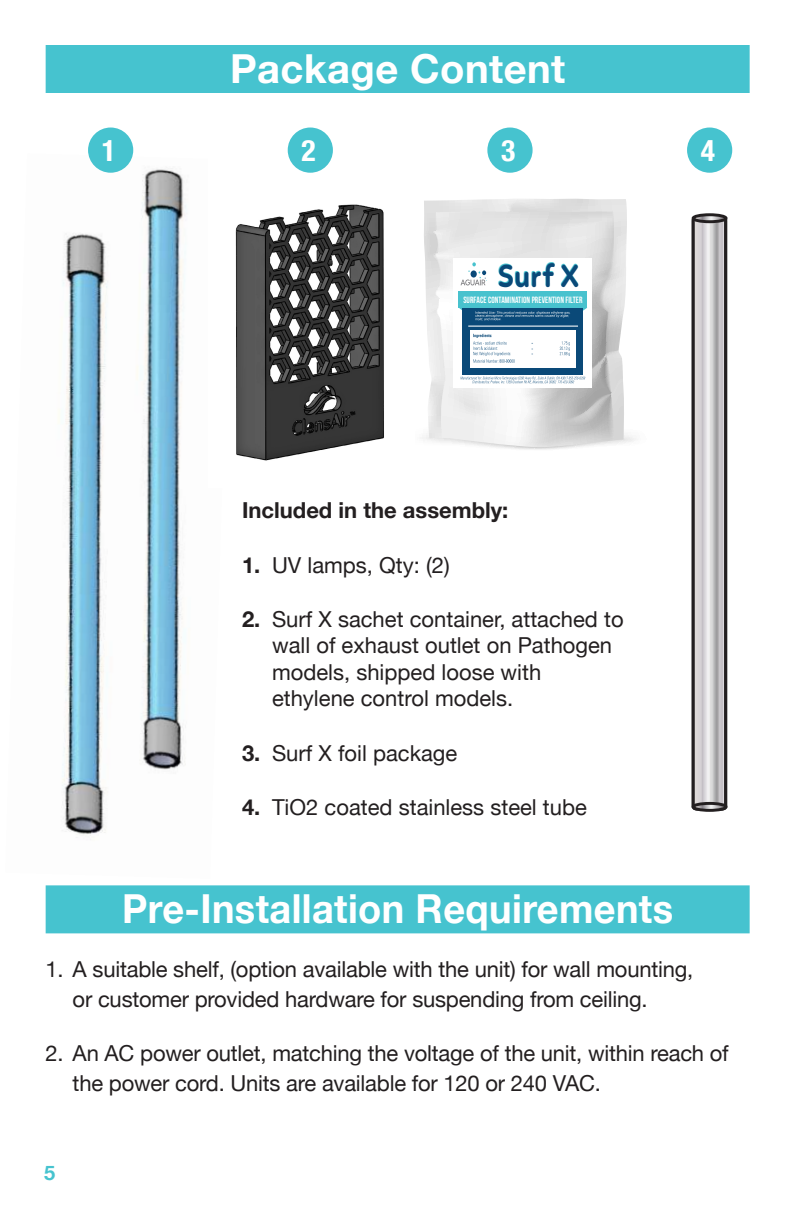
<style>
.page{position:relative;width:792px;height:1224px;background:#fff}
.page>*{position:absolute;margin:0;border:0;box-sizing:border-box;transform-origin:0 0}
.t1{font:700 40px "Helvetica Neue";letter-spacing:.01em;color:#fff;scale:.95 1}
.t2{font:700 40px "Helvetica Neue";letter-spacing:.01em;color:#fff}
.t3{font:700 32.6px "Linotte";color:#0a4978;scale:.88 1}
.t4{font:700 condensed 29.8px "Helvetica Neue";color:#fff}
.t5{font:22px/26.4px "Helvetica Neue";letter-spacing:-.01em;color:#231f20}
.t6{font:700 22px "Helvetica Neue";color:#231f20}
.t7{font:700 20px "Helvetica Neue";color:#46c3cf}
.t8{font:9px "Bebas Neue";letter-spacing:.01em;color:#fff;scale:.94 1}
.s1{font-weight:700}
</style>
<div class="page">
<img style="left:62px;top:155px;width:124px;height:680px">
<img style="left:235px;top:136px;width:149px;height:325px">
<div style="left:46px;top:885px;width:704px;height:48px;background:#46c3cf"></div>
<div style="left:487px;top:128px;width:46px;height:45px;background:#46c3cf;border-radius:50%"></div>
<div style="left:288px;top:128px;width:45px;height:45px;background:#46c3cf;border-radius:50%"></div>
<div style="left:46px;top:45px;width:704px;height:48px;background:#46c3cf"></div>
<div style="left:687px;top:128px;width:45px;height:45px;background:#46c3cf;border-radius:50%"></div>
<div style="left:692px;top:213px;width:35px;height:10px;border:3px solid #231f20;border-radius:50%"></div>
<svg style="left:691px;top:215px;width:37px;height:597px;background:#b1aeb0"></svg>
<div style="left:692px;top:802px;width:35px;height:10px;border:3px solid #231f20;border-radius:50%"></div>
<div style="left:88px;top:128px;width:45px;height:45px;background:#46c3cf;border-radius:50%"></div>
<svg style="left:422px;top:437px;width:214px;height:13px"></svg>
<svg style="left:424px;top:198px;width:205px;height:250px"></svg>
<div style="left:453px;top:259px;width:139px;height:129px;background:#fff"></div>
<div style="left:463px;top:297px;width:120px;height:78px;background:#0a4978"></div>
<svg style="left:460px;top:377px;width:125px;height:7px"></svg>
<div style="left:470px;top:330px;width:106px;height:37px;background:#fff"></div>
<svg style="left:560px;top:341px;width:10px;height:15px"></svg>
<div style="left:459px;top:292px;width:128px;height:16px;background:#48c2ce"></div>
<hr style="left:468px;top:326px;width:110px;height:1px;background:#fff">
<svg style="left:459px;top:308px;width:128px;height:16px"></svg>
<svg style="left:473px;top:334px;width:60px;height:29px"></svg>
<svg style="left:461px;top:262px;width:26px;height:23px"></svg>
<h1 class="t2" style="left:230px;top:37px;width:337px">Package Content</h1>
<h3 class="t4" style="left:102px;top:125px;width:16px">1</h3>
<h3 class="t4" style="left:701px;top:125px;width:16px">4</h3>
<h3 class="t4" style="left:302px;top:125px;width:16px">2</h3>
<h3 class="t4" style="left:501px;top:125px;width:16px">3</h3>
<h2 class="t3" style="left:498px;top:257px;width:94px">Surf X</h2>
<p class="t8" style="left:463px;top:295px;width:128px">SURFACE CONTAMINATION PREVENTION FILTER</p>
<p class="t6" style="left:242px;top:493px;width:268px">Included in the assembly:</p>
<p class="t5" style="left:242px;top:553px;width:209px"><span class="s1">1.</span> UV lamps, Qty: (2)</p>
<p class="t5" style="left:272px;top:607px;width:353px;text-indent:-30px"><span class="s1">2.</span> Surf X sachet container, attached to wall of exhaust outlet on Pathogen models, shipped loose with ethylene control models.</p>
<p class="t5" style="left:242px;top:741px;width:217px"><span class="s1">3.</span> Surf X foil package</p>
<p class="t5" style="left:242px;top:795px;width:346px"><span class="s1">4.</span> TiO2 coated stainless steel tube</p>
<h1 class="t1" style="left:122px;top:878px;width:581px">Pre-Installation Requirements</h1>
<p class="t5" style="left:73px;top:956px;width:622px;line-height:30px;text-indent:-27px">1. A suitable shelf, (option available with the unit) for wall mounting, or customer provided hardware for suspending from ceiling.</p>
<p class="t5" style="left:73px;top:1040px;width:658px;line-height:30px;text-indent:-27px">2. An AC power outlet, matching the voltage of the unit, within reach of the power cord. Units are available for 120 or 240 VAC.</p>
<p class="t7" style="left:44px;top:1157px;width:13px">5</p>
</div>
